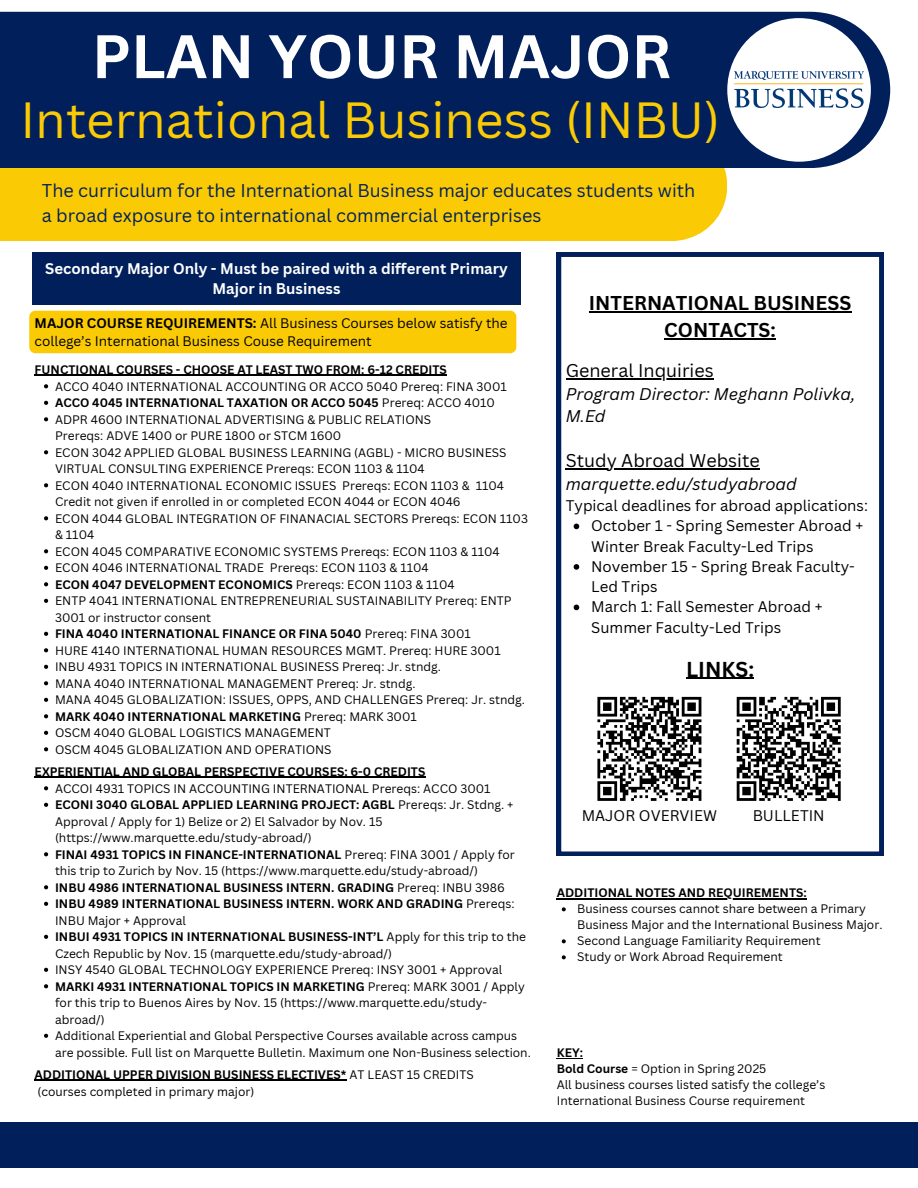
<style>
.page{position:relative;width:918px;height:1188px;background:#fff}
.page>*{position:absolute;margin:0;border:0;box-sizing:border-box;transform-origin:0 0}
.t1{font:700 60px "Canva Sans";color:#fff}
.t2{font:49.5px "Canva Sans";color:#faca04}
.t3{font:700 21px "Canva Sans";color:#000}
.t4{font:700 19.5px/27px "Canva Sans";color:#000;text-align:center}
.t5{font:18px/24.8px "Canva Sans";color:#01205b}
.t6{font:18px "Canva Sans";color:#000}
.t7{font:italic 16.5px/22.5px "Canva Sans";color:#000}
.t8{font:15px/20.2px "Canva Sans";color:#000}
.t9{font:700 15px/20.2px "Canva Sans";color:#fff;text-align:center}
.t10{font:13.5px/18px "Canva Sans";color:#000}
.t11{font:12px/16.5px "Canva Sans";color:#000}
.t12{font:700 12px/16.5px "Canva Sans";color:#000}
.s1{font-weight:700}
.s2{font-weight:400}
</style>
<div class="page">
<div style="left:0;top:168px;width:727px;height:73px;background:#faca04"></div>
<div style="left:0;top:12px;width:890px;height:156px;background:#01205b"></div>
<div style="left:727px;top:18px;width:144px;height:144px;background:#fff;border-radius:50%"></div>
<img style="left:735px;top:72px;width:128px;height:36px">
<svg style="left:557px;top:252px;width:327px;height:603px"></svg>
<hr style="left:589px;top:311px;width:262px;height:1px;background:#000">
<hr style="left:664px;top:338px;width:112px;height:1px;background:#000">
<hr style="left:566px;top:378px;width:148px;height:2px;background:#000">
<hr style="left:566px;top:468px;width:194px;height:2px;background:#000">
<svg style="left:574px;top:524px;width:5px;height:5px"></svg>
<svg style="left:574px;top:564px;width:5px;height:6px"></svg>
<svg style="left:574px;top:605px;width:5px;height:5px"></svg>
<hr style="left:686px;top:678px;width:68px;height:1px;background:#000">
<div style="left:592px;top:691px;width:115px;height:116px;background:#fff"></div>
<svg style="left:597px;top:696px;width:105px;height:105px"></svg>
<div style="left:731px;top:691px;width:115px;height:116px;background:#fff"></div>
<svg style="left:736px;top:696px;width:105px;height:105px"></svg>
<div style="left:0;top:1122px;width:918px;height:45px;background:#01205b"></div>
<div style="left:32px;top:252px;width:489px;height:53px;background:#01205b"></div>
<div style="left:29px;top:311px;width:487px;height:42px;background:#faca04;border-radius:6px"></div>
<hr style="left:35px;top:375px;width:412px;height:1px;background:#000">
<svg style="left:44px;top:384px;width:4px;height:4px"></svg>
<svg style="left:44px;top:401px;width:4px;height:4px"></svg>
<svg style="left:44px;top:417px;width:4px;height:4px"></svg>
<svg style="left:44px;top:450px;width:4px;height:4px"></svg>
<svg style="left:44px;top:483px;width:4px;height:4px"></svg>
<svg style="left:44px;top:516px;width:4px;height:4px"></svg>
<svg style="left:44px;top:549px;width:4px;height:4px"></svg>
<svg style="left:44px;top:566px;width:4px;height:4px"></svg>
<svg style="left:44px;top:582px;width:4px;height:4px"></svg>
<svg style="left:44px;top:599px;width:4px;height:4px"></svg>
<svg style="left:44px;top:632px;width:4px;height:4px"></svg>
<svg style="left:44px;top:648px;width:4px;height:4px"></svg>
<svg style="left:44px;top:665px;width:4px;height:4px"></svg>
<svg style="left:44px;top:681px;width:4px;height:4px"></svg>
<svg style="left:44px;top:698px;width:4px;height:4px"></svg>
<svg style="left:44px;top:714px;width:4px;height:4px"></svg>
<svg style="left:44px;top:731px;width:4px;height:4px"></svg>
<svg style="left:44px;top:747px;width:4px;height:4px"></svg>
<hr style="left:35px;top:777px;width:391px;height:1px;background:#000">
<svg style="left:44px;top:786px;width:4px;height:4px"></svg>
<svg style="left:44px;top:803px;width:4px;height:4px"></svg>
<svg style="left:44px;top:852px;width:4px;height:4px"></svg>
<svg style="left:44px;top:885px;width:4px;height:4px"></svg>
<svg style="left:44px;top:902px;width:4px;height:4px"></svg>
<svg style="left:44px;top:935px;width:4px;height:4px"></svg>
<svg style="left:44px;top:968px;width:4px;height:4px"></svg>
<svg style="left:44px;top:984px;width:4px;height:4px"></svg>
<svg style="left:44px;top:1034px;width:4px;height:4px"></svg>
<hr style="left:35px;top:1080px;width:312px;height:1px;background:#000">
<hr style="left:557px;top:898px;width:250px;height:1px;background:#000">
<svg style="left:562px;top:907px;width:4px;height:4px"></svg>
<svg style="left:562px;top:939px;width:4px;height:4px"></svg>
<svg style="left:562px;top:955px;width:4px;height:4px"></svg>
<svg style="left:557px;top:1058px;width:26px;height:1px"></svg>
<p class="t1" style="left:92px;top:14px;width:581px">PLAN YOUR MAJOR</p>
<p class="t2" style="left:20px;top:85px;width:701px">International Business (INBU)</p>
<p class="t5" style="left:42px;top:178px;width:655px">The curriculum for the International Business major educates students with a broad exposure to international commercial enterprises</p>
<h5 class="t9" style="left:45px;top:258px;width:464px">Secondary Major Only - Must be paired with a different Primary<br>Major in Business</h5>
<p class="t10" style="left:35px;top:314px;width:475px"><span class="s1">MAJOR COURSE REQUIREMENTS:</span> All Business Courses below satisfy the college’s International Business Couse Requirement</p>
<h5 class="t12" style="left:35px;top:361px;width:414px">FUNCTIONAL COURSES - CHOOSE AT LEAST TWO FROM: 6-12 CREDITS</h5>
<p class="t11" style="left:55px;top:378px;width:453px">ACCO 4040 INTERNATIONAL ACCOUNTING OR ACCO 5040 Prereq: FINA 3001</p>
<p class="t12" style="left:55px;top:394px;width:441px">ACCO 4045 INTERNATIONAL TAXATION OR ACCO 5045 <span class="s2">Prereq: ACCO 4010</span></p>
<p class="t11" style="left:55px;top:411px;width:378px">ADPR 4600 INTERNATIONAL ADVERTISING &amp; PUBLIC RELATIONS<br>Prereqs: ADVE 1400 or PURE 1800 or STCM 1600</p>
<p class="t11" style="left:55px;top:444px;width:453px">ECON 3042 APPLIED GLOBAL BUSINESS LEARNING (AGBL) - MICRO BUSINESS<br>VIRTUAL CONSULTING EXPERIENCE Prereqs: ECON 1103 &amp; 1104</p>
<p class="t11" style="left:55px;top:477px;width:451px">ECON 4040 INTERNATIONAL ECONOMIC ISSUES Prereqs: ECON 1103 &amp; 1104</p>
<p class="t11" style="left:55px;top:493px;width:474px">Credit not given if enrolled in or completed ECON 4044 or ECON 4046<br>ECON 4044 GLOBAL INTEGRATION OF FINANACIAL SECTORS Prereqs: ECON 1103 &amp; 1104<br>ECON 4045 COMPARATIVE ECONOMIC SYSTEMS Prereqs: ECON 1103 &amp; 1104<br>ECON 4046 INTERNATIONAL TRADE</p>
<p class="t11" style="left:55px;top:559px;width:401px;text-indent:215px">Prereqs: ECON 1103 &amp; 1104<br><span class="s1">ECON 4047 DEVELOPMENT ECONOMICS</span> Prereqs: ECON 1103 &amp; 1104</p>
<p class="t11" style="left:55px;top:592px;width:458px">ENTP 4041 INTERNATIONAL ENTREPRENEURIAL SUSTAINABILITY Prereq: ENTP</p>
<p class="t11" style="left:55px;top:609px;width:417px">3001 or instructor consent<br><span class="s1">FINA 4040 INTERNATIONAL FINANCE OR FINA 5040</span> Prereq: FINA 3001</p>
<p class="t11" style="left:55px;top:642px;width:447px">HURE 4140 INTERNATIONAL HUMAN RESOURCES MGMT. Prereq: HURE 3001</p>
<p class="t11" style="left:55px;top:658px;width:387px">INBU 4931 TOPICS IN INTERNATIONAL BUSINESS Prereq: Jr. stndg.</p>
<p class="t11" style="left:55px;top:675px;width:362px">MANA 4040 INTERNATIONAL MANAGEMENT Prereq: Jr. stndg.</p>
<p class="t11" style="left:55px;top:691px;width:471px">MANA 4045 GLOBALIZATION: ISSUES, OPPS, AND CHALLENGES Prereq: Jr. stndg.</p>
<p class="t12" style="left:55px;top:708px;width:363px">MARK 4040 INTERNATIONAL MARKETING <span class="s2">Prereq: MARK 3001</span></p>
<p class="t11" style="left:55px;top:724px;width:277px">OSCM 4040 GLOBAL LOGISTICS MANAGEMENT</p>
<p class="t11" style="left:55px;top:741px;width:278px">OSCM 4045 GLOBALIZATION AND OPERATIONS</p>
<p class="t12" style="left:35px;top:763px;width:392px">EXPERIENTIAL AND GLOBAL PERSPECTIVE COURSES: 6-0 CREDITS</p>
<p class="t11" style="left:55px;top:780px;width:437px">ACCOI 4931 TOPICS IN ACCOUNTING INTERNATIONAL Prereqs: ACCO 3001</p>
<p class="t11" style="left:55px;top:796px;width:460px"><span class="s1">ECONI 3040 GLOBAL APPLIED LEARNING PROJECT: AGBL</span> Prereqs: Jr. Stdng. +<br>Approval / Apply for 1) Belize or 2) El Salvador by Nov. 15 (https://www.marquette.edu/study-abroad/)</p>
<p class="t11" style="left:55px;top:846px;width:461px"><span class="s1">FINAI 4931 TOPICS IN FINANCE-INTERNATIONAL</span> Prereq: FINA 3001 / Apply for this trip to Zurich by Nov. 15 (https://www.marquette.edu/study-abroad/)</p>
<p class="t12" style="left:55px;top:879px;width:451px">INBU 4986 INTERNATIONAL BUSINESS INTERN. GRADING <span class="s2">Prereq: INBU 3986</span></p>
<p class="t12" style="left:55px;top:895px;width:461px">INBU 4989 INTERNATIONAL BUSINESS INTERN. WORK AND GRADING <span class="s2">Prereqs:<br>INBU Major + Approval</span></p>
<p class="t11" style="left:55px;top:928px;width:473px"><span class="s1">INBUI 4931 TOPICS IN INTERNATIONAL BUSINESS-INT’L</span> Apply for this trip to the<br>Czech Republic by Nov. 15 (marquette.edu/study-abroad/)</p>
<p class="t11" style="left:55px;top:961px;width:449px">INSY 4540 GLOBAL TECHNOLOGY EXPERIENCE Prereq: INSY 3001 + Approval</p>
<p class="t11" style="left:55px;top:978px;width:471px"><span class="s1">MARKI 4931 INTERNATIONAL TOPICS IN MARKETING</span> Prereq: MARK 3001 / Apply for this trip to Buenos Aires by Nov. 15 (https://www.marquette.edu/study&shy;abroad/)</p>
<p class="t11" style="left:55px;top:1027px;width:477px">Additional Experiential and Global Perspective Courses available across campus are possible. Full list on Marquette Bulletin. Maximum one Non-Business selection.</p>
<p class="t12" style="left:35px;top:1066px;width:441px">ADDITIONAL UPPER DIVISION BUSINESS ELECTIVES* <span class="s2">AT LEAST 15 CREDITS</span></p>
<p class="t11" style="left:38px;top:1083px;width:218px">(courses completed in primary major)</p>
<h2 class="t4" style="left:589px;top:289px;width:264px">INTERNATIONAL BUSINESS<br>CONTACTS:</h2>
<p class="t6" style="left:566px;top:358px;width:149px">General Inquiries</p>
<p class="t7" style="left:566px;top:382px;width:291px">Program Director: Meghann Polivka,<br>M.Ed</p>
<h4 class="t6" style="left:566px;top:448px;width:195px">Study Abroad Website</h4>
<h6 class="t7" style="left:566px;top:472px;width:233px">marquette.edu/studyabroad</h6>
<h3 class="t8" style="left:566px;top:495px;width:304px">Typical deadlines for abroad applications:</h3>
<h4 class="t8" style="left:591px;top:516px;width:273px">October 1 - Spring Semester Abroad +<br>Winter Break Faculty-Led Trips</h4>
<p class="t8" style="left:591px;top:556px;width:265px">November 15 - Spring Break Faculty-<br>Led Trips</p>
<p class="t8" style="left:591px;top:597px;width:233px">March 1: Fall Semester Abroad +<br>Summer Faculty-Led Trips</p>
<p class="t3" style="left:686px;top:654px;width:69px">LINKS:</p>
<h3 class="t8" style="left:582px;top:805px;width:137px">MAJOR OVERVIEW</h3>
<p class="t8" style="left:753px;top:805px;width:74px">BULLETIN</p>
<p class="t12" style="left:557px;top:884px;width:252px">ADDITIONAL NOTES AND REQUIREMENTS:</p>
<p class="t11" style="left:577px;top:901px;width:307px;line-height:16px">Business courses cannot share between a Primary<br>Business Major and the International Business Major.</p>
<p class="t11" style="left:577px;top:932px;width:245px">Second Language Familiarity Requirement</p>
<p class="t11" style="left:577px;top:948px;width:207px">Study or Work Abroad Requirement</p>
<p class="t12" style="left:557px;top:1044px;width:28px">KEY:</p>
<p class="t11" style="left:557px;top:1060px;width:211px"><span class="s1">Bold Course</span> = Option in Spring 2025</p>
<p class="t11" style="left:557px;top:1077px;width:270px;line-height:16px">All business courses listed satisfy the college’s<br>International Business Course requirement</p>
</div>
